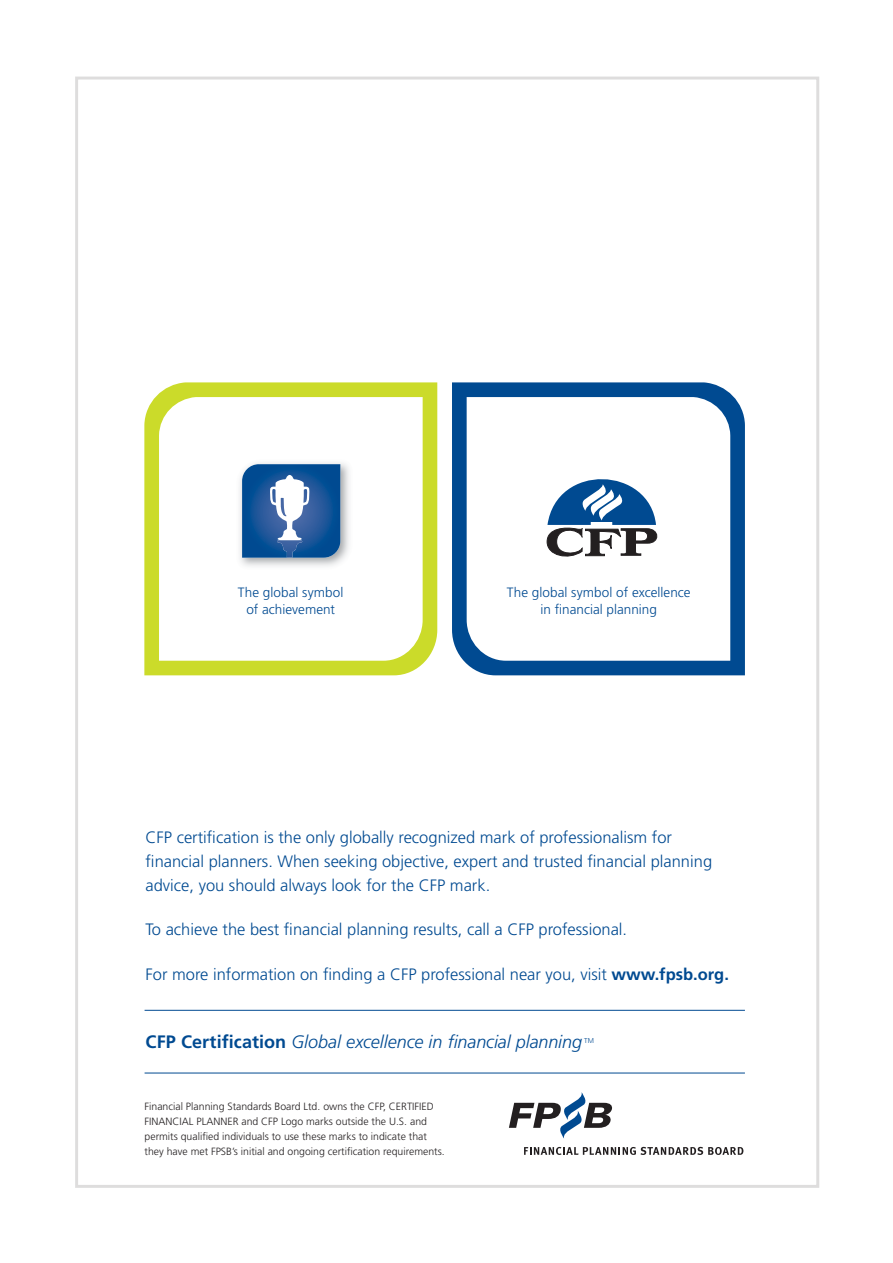
<style>
.page{position:relative;width:893px;height:1263px;background:#fff}
.page>*{position:absolute;margin:0;border:0;box-sizing:border-box;transform-origin:0 0}
.t1{font:italic 300 18px "Frutiger";letter-spacing:-.01em;color:#004a91}
.t2{font:300 16.5px/24px "Frutiger";color:#004a91}
.t3{font:300 13.5px/16.4px "Frutiger";letter-spacing:.005em;color:#004a91;text-align:center}
.t4{font:300 10.5px/15px "Frutiger";color:#231f20}
.t5{font:300 7.05px "Frutiger";color:#004a91}
.s1{font-weight:700}
.s2{font-weight:700;font-style:normal}
</style>
<div class="page">
<hr style="left:145px;top:1010px;width:600px;height:1px;background:#004a91">
<hr style="left:145px;top:1073px;width:600px;height:1px;background:#004a91">
<svg style="left:144px;top:382px;width:293px;height:293px"></svg>
<svg style="left:452px;top:382px;width:293px;height:293px"></svg>
<svg style="left:546px;top:462px;width:115px;height:99px"></svg>
<svg style="left:524px;top:1147px;width:219px;height:8px"></svg>
<svg style="left:509px;top:1092px;width:103px;height:47px"></svg>
<p class="t3" style="left:238px;top:584px;width:107px">The global symbol of achievement</p>
<p class="t3" style="left:507px;top:584px;width:185px">The global symbol of excellence in financial planning</p>
<p class="t2" style="left:146px;top:825px;width:568px">CFP certification is the only globally recognized mark of professionalism for financial planners. When seeking objective, expert and trusted financial planning advice, you should always look for the CFP mark.</p>
<p class="t2" style="left:146px;top:918px;width:483px">To achieve the best financial planning results, call a CFP professional.</p>
<p class="t2" style="left:146px;top:962px;width:585px">For more information on finding a CFP professional near you, visit <span class="s1">www.fpsb.org.</span></p>
<p class="t1" style="left:146px;top:1031px;width:438px"><span class="s2">CFP Certification</span> Global excellence in financial planning</p>
<p class="t5" style="left:584px;top:1036px;width:11px">TM</p>
<p class="t4" style="left:145px;top:1099px;width:302px">Financial Planning Standards Board Ltd. owns the CFP, CERTIFIED FINANCIAL PLANNER and CFP Logo marks outside the U.S. and permits qualified individuals to use these marks to indicate that they have met FPSB’s initial and ongoing certification requirements.</p>
</div>
